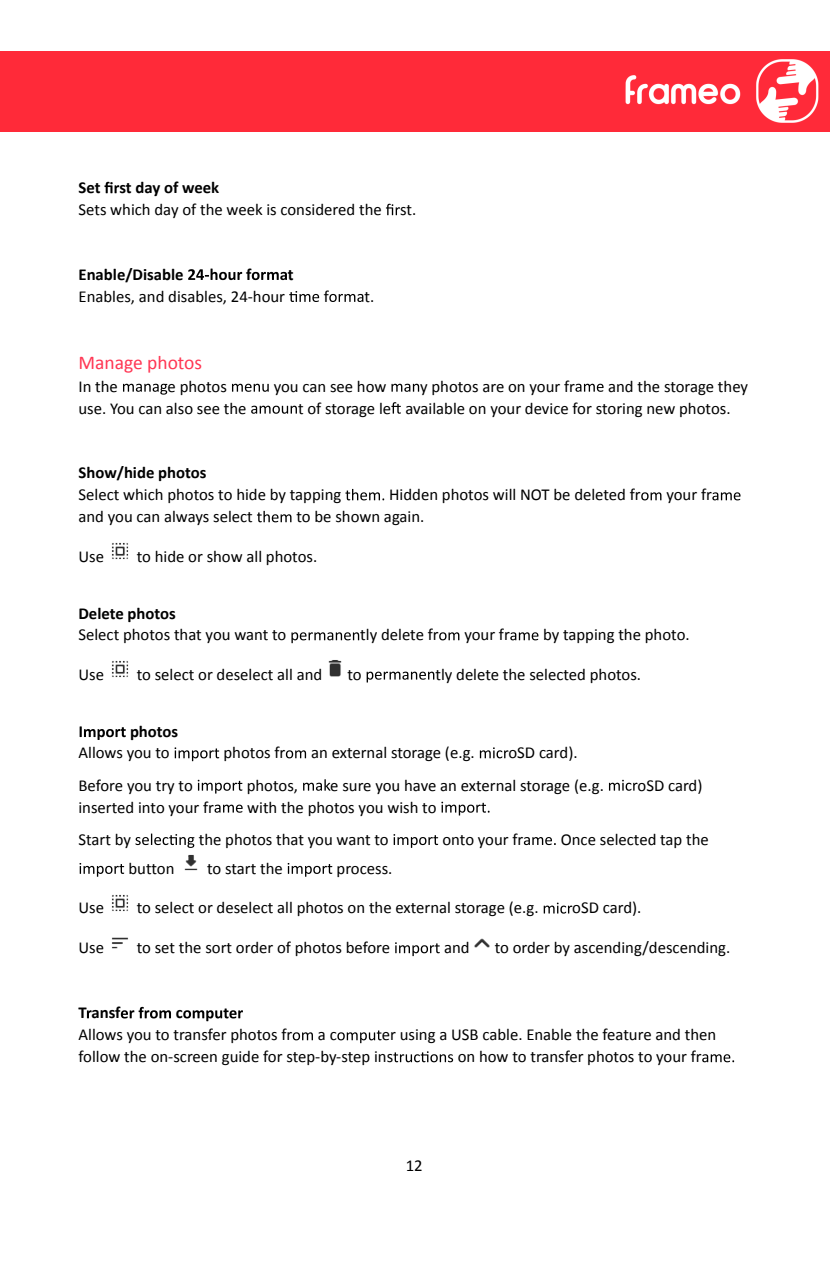
<style>
.page{position:relative;width:830px;height:1276px;background:#fff}
.page>*{position:absolute;margin:0;border:0;box-sizing:border-box;transform-origin:0 0}
.t1{font:19.57px "Calibri";color:#ff3653}
.t2{font:16.65px/21.8px "Calibri";color:#000}
.t3{font:700 16.65px "Calibri";color:#000}
</style>
<div class="page">
<svg style="left:104px;top:182px;width:15px;height:11px"></svg>
<svg style="left:385px;top:204px;width:15px;height:11px"></svg>
<svg style="left:188px;top:268px;width:54px;height:12px"></svg>
<svg style="left:252px;top:272px;width:35px;height:8px"></svg>
<svg style="left:289px;top:291px;width:30px;height:11px"></svg>
<svg style="left:329px;top:294px;width:34px;height:8px"></svg>
<svg style="left:123px;top:384px;width:44px;height:11px"></svg>
<svg style="left:232px;top:384px;width:36px;height:8px"></svg>
<svg style="left:391px;top:384px;width:28px;height:8px"></svg>
<svg style="left:575px;top:384px;width:28px;height:8px"></svg>
<svg style="left:251px;top:406px;width:46px;height:8px"></svg>
<svg style="left:391px;top:402px;width:9px;height:12px"></svg>
<svg style="left:345px;top:489px;width:39px;height:11px"></svg>
<svg style="left:641px;top:492px;width:20px;height:8px"></svg>
<svg style="left:712px;top:492px;width:28px;height:8px"></svg>
<svg style="left:257px;top:511px;width:34px;height:11px"></svg>
<svg style="left:291px;top:632px;width:68px;height:11px"></svg>
<svg style="left:439px;top:632px;width:20px;height:8px"></svg>
<svg style="left:510px;top:632px;width:28px;height:8px"></svg>
<svg style="left:366px;top:671px;width:68px;height:11px"></svg>
<svg style="left:80px;top:726px;width:46px;height:14px"></svg>
<svg style="left:174px;top:747px;width:45px;height:14px"></svg>
<svg style="left:286px;top:750px;width:20px;height:8px"></svg>
<svg style="left:479px;top:747px;width:29px;height:11px"></svg>
<svg style="left:198px;top:780px;width:44px;height:13px"></svg>
<svg style="left:303px;top:779px;width:27px;height:12px"></svg>
<svg style="left:608px;top:780px;width:29px;height:11px"></svg>
<svg style="left:214px;top:804px;width:28px;height:8px"></svg>
<svg style="left:441px;top:801px;width:48px;height:14px"></svg>
<svg style="left:135px;top:833px;width:59px;height:15px"></svg>
<svg style="left:393px;top:834px;width:45px;height:14px"></svg>
<svg style="left:523px;top:837px;width:32px;height:8px"></svg>
<svg style="left:79px;top:863px;width:45px;height:13px"></svg>
<svg style="left:287px;top:863px;width:45px;height:13px"></svg>
<svg style="left:543px;top:902px;width:29px;height:11px"></svg>
<svg style="left:395px;top:942px;width:44px;height:14px"></svg>
<svg style="left:87px;top:1010px;width:5px;height:8px"></svg>
<svg style="left:121px;top:1007px;width:50px;height:11px"></svg>
<svg style="left:183px;top:1008px;width:60px;height:13px"></svg>
<svg style="left:292px;top:1032px;width:21px;height:8px"></svg>
<svg style="left:337px;top:1030px;width:44px;height:13px"></svg>
<svg style="left:393px;top:1051px;width:60px;height:11px"></svg>
<svg style="left:702px;top:1054px;width:31px;height:8px"></svg>
<img style="left:111px;top:542px;width:18px;height:18px">
<img style="left:111px;top:660px;width:18px;height:18px">
<img style="left:328px;top:660px;width:14px;height:17px">
<img style="left:184px;top:854px;width:14px;height:17px">
<img style="left:111px;top:894px;width:18px;height:18px">
<img style="left:111px;top:937px;width:18px;height:12px">
<img style="left:474px;top:938px;width:16px;height:10px">
<div style="left:0;top:52px;width:828px;height:79px;background:#ff2a39"></div>
<p class="t3" style="left:78px;top:177px;width:142px">Set st day of week</p>
<p class="t2" style="left:78px;top:199px;width:339px">Sets which day of the week is considered the st.</p>
<p class="t3" style="left:78px;top:264px;width:107px">Enable/Disable</p>
<p class="t3" style="left:246px;top:264px;width:7px">f</p>
<p class="t3" style="left:288px;top:264px;width:7px">t</p>
<p class="t2" style="left:78px;top:285px;width:208px">Enables, and disables, 24-hour</p>
<p class="t2" style="left:324px;top:285px;width:7px">f</p>
<p class="t2" style="left:364px;top:285px;width:11px">t.</p>
<p class="t1" style="left:78px;top:350px;width:125px">Manage photos</p>
<p class="t2" style="left:78px;top:375px;width:41px">In the</p>
<p class="t2" style="left:167px;top:375px;width:61px">e photos</p>
<p class="t2" style="left:273px;top:375px;width:114px">you can see how</p>
<p class="t2" style="left:420px;top:375px;width:156px">y photos are on your fr</p>
<p class="t2" style="left:608px;top:375px;width:141px">and the storage they</p>
<p class="t2" style="left:78px;top:397px;width:169px">use. You can also see the</p>
<p class="t2" style="left:298px;top:397px;width:434px">t of storage le available on your device for storing new photos.</p>
<p class="t3" style="left:78px;top:462px;width:129px">Show/hide photos</p>
<p class="t2" style="left:78px;top:484px;width:264px">Select which photos to hide by tapping</p>
<p class="t2" style="left:389px;top:484px;width:253px">Hidden photos will NOT be deleted fr</p>
<p class="t2" style="left:666px;top:484px;width:47px">your fr</p>
<p class="t2" style="left:78px;top:506px;width:176px">and you can always select</p>
<p class="t2" style="left:296px;top:506px;width:129px">to be shown again.</p>
<p class="t2" style="left:78px;top:545px;width:27px">Use</p>
<p class="t2" style="left:137px;top:545px;width:182px">to hide or show all photos.</p>
<p class="t3" style="left:78px;top:603px;width:99px">Delete photos</p>
<p class="t2" style="left:78px;top:624px;width:209px">Select photos that you want to</p>
<p class="t2" style="left:360px;top:624px;width:80px">tly delete fr</p>
<p class="t2" style="left:464px;top:624px;width:47px">your fr</p>
<p class="t2" style="left:542px;top:624px;width:148px">by tapping the photo.</p>
<p class="t2" style="left:78px;top:663px;width:27px">Use</p>
<p class="t2" style="left:137px;top:663px;width:187px">to select or deselect all and</p>
<p class="t2" style="left:347px;top:663px;width:16px">to</p>
<p class="t2" style="left:435px;top:663px;width:207px">tly delete the selected photos.</p>
<p class="t3" style="left:130px;top:721px;width:50px">photos</p>
<p class="t2" style="left:78px;top:742px;width:93px">Allows you to</p>
<p class="t2" style="left:223px;top:742px;width:63px">photos fr</p>
<p class="t2" style="left:311px;top:742px;width:165px">an external storage (e.g.</p>
<p class="t2" style="left:508px;top:742px;width:71px">oSD card).</p>
<p class="t2" style="left:78px;top:774px;width:116px">Before you try to</p>
<p class="t2" style="left:246px;top:774px;width:53px">photos,</p>
<p class="t2" style="left:330px;top:774px;width:275px">e sure you have an external storage (e.g.</p>
<p class="t2" style="left:637px;top:774px;width:66px">oSD card)</p>
<p class="t2" style="left:78px;top:796px;width:137px">inserted into your fr</p>
<p class="t2" style="left:247px;top:796px;width:191px">with the photos you wish to</p>
<p class="t2" style="left:78px;top:828px;width:54px">Start by</p>
<p class="t2" style="left:199px;top:828px;width:191px">the photos that you want to</p>
<p class="t2" style="left:442px;top:828px;width:82px">onto your fr</p>
<p class="t2" style="left:560px;top:828px;width:149px">Once selected tap the</p>
<p class="t2" style="left:128px;top:857px;width:47px">button</p>
<p class="t2" style="left:207px;top:857px;width:77px">to start the</p>
<p class="t2" style="left:336px;top:857px;width:57px">process.</p>
<p class="t2" style="left:78px;top:897px;width:27px">Use</p>
<p class="t2" style="left:137px;top:897px;width:403px">to select or deselect all photos on the external storage (e.g.</p>
<p class="t2" style="left:572px;top:897px;width:71px">oSD card).</p>
<p class="t2" style="left:78px;top:936px;width:27px">Use</p>
<p class="t2" style="left:137px;top:936px;width:255px">to set the sort order of photos before</p>
<p class="t2" style="left:444px;top:936px;width:27px">and</p>
<p class="t2" style="left:494px;top:936px;width:237px">to order by ascending/descending.</p>
<p class="t3" style="left:78px;top:1002px;width:43px">T ansf</p>
<p class="t3" style="left:176px;top:1002px;width:8px">c</p>
<p class="t2" style="left:78px;top:1024px;width:215px">Allows you to transfer photos fr</p>
<p class="t2" style="left:318px;top:1024px;width:20px">ac</p>
<p class="t2" style="left:78px;top:1024px;width:639px;text-indent:303px">er using a USB cable. Enable the feature and then follow the on-screen guide for step-by-step ins</p>
<p class="t2" style="left:457px;top:1045px;width:245px">on how to transfer photos to your fr</p>
<p class="t2" style="left:405px;top:1154px;width:18px">12</p>
</div>
